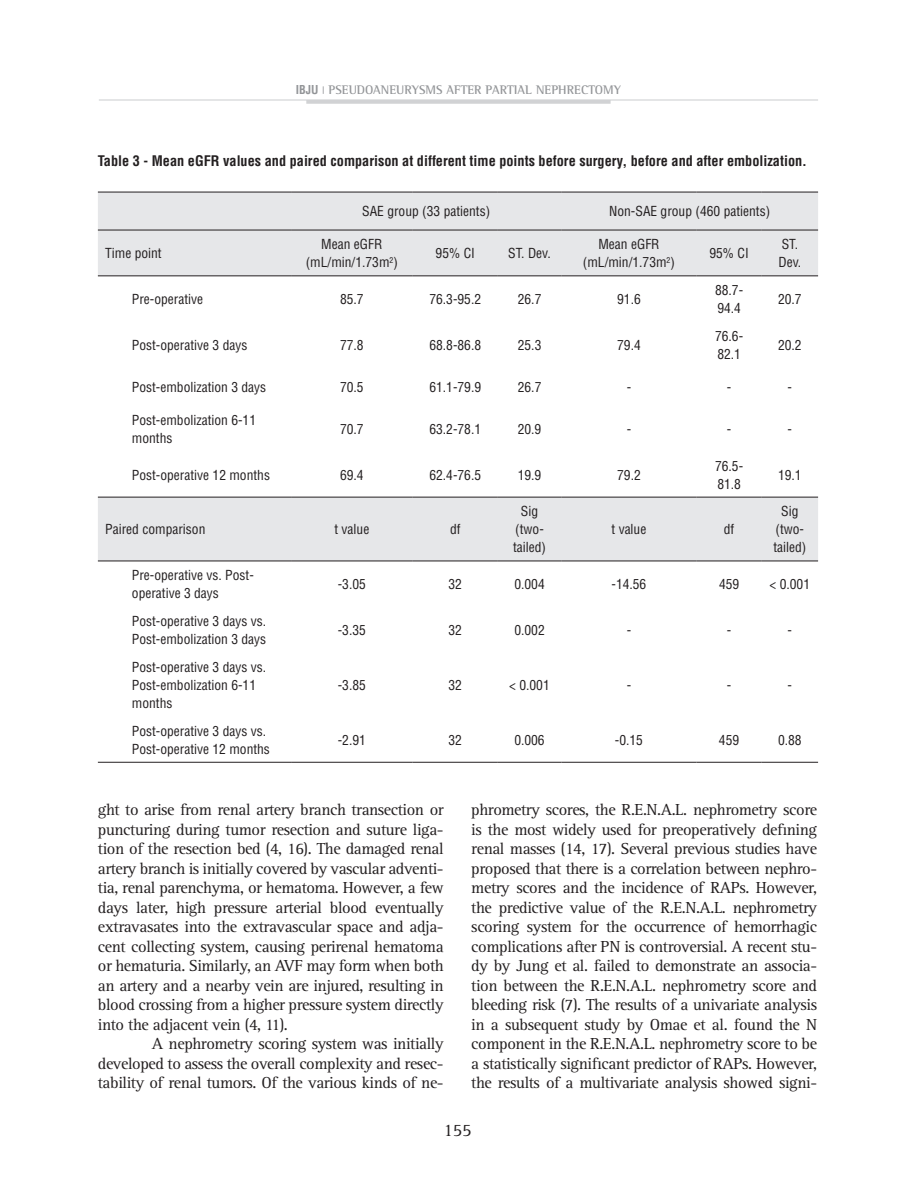
<style>
.page{position:relative;width:898px;height:1200px;background:#fff}
.page>*{position:absolute;margin:0;border:0;box-sizing:border-box;transform-origin:0 0}
.t1{font:18px "Rotis Serif";color:#231f20}
.t2{font:16.5px/19.5px "Rotis Serif";letter-spacing:-.025em;color:#231f20;text-align:justify}
.t3{font:700 condensed 14.25px "Helvetica";color:#231f20}
.t4{font:condensed 13.5px/18px "Helvetica";color:#231f20}
.t5{font:700 12.75px "Rotis Semi Serif";color:#939598}
.s1{font-family:"Helvetica";font-stretch:condensed;font-size:12px}
</style>
<div class="page">
<hr style="left:99px;top:99px;width:718px;height:2px;background:#dcdddf">
<hr style="left:306px;top:100px;width:304px;height:4px;background:#d1d2d4">
<svg style="left:98px;top:193px;width:719px;height:367px"></svg>
<hr style="left:98px;top:192px;width:193px;height:1px;background:#231f20">
<hr style="left:291px;top:192px;width:121px;height:1px;background:#231f20">
<hr style="left:412px;top:192px;width:85px;height:1px;background:#231f20">
<hr style="left:497px;top:192px;width:64px;height:1px;background:#231f20">
<hr style="left:561px;top:192px;width:135px;height:1px;background:#231f20">
<hr style="left:696px;top:192px;width:65px;height:1px;background:#231f20">
<hr style="left:761px;top:192px;width:56px;height:1px;background:#231f20">
<hr style="left:98px;top:229px;width:193px;height:1px;background:#231f20">
<hr style="left:291px;top:229px;width:121px;height:1px;background:#231f20">
<hr style="left:412px;top:229px;width:85px;height:1px;background:#231f20">
<hr style="left:497px;top:229px;width:64px;height:1px;background:#231f20">
<hr style="left:561px;top:229px;width:135px;height:1px;background:#231f20">
<hr style="left:696px;top:229px;width:65px;height:1px;background:#231f20">
<hr style="left:761px;top:229px;width:56px;height:1px;background:#231f20">
<hr style="left:98px;top:275px;width:193px;height:1px;background:#231f20">
<hr style="left:291px;top:275px;width:121px;height:1px;background:#231f20">
<hr style="left:412px;top:275px;width:85px;height:1px;background:#231f20">
<hr style="left:497px;top:275px;width:64px;height:1px;background:#231f20">
<hr style="left:561px;top:275px;width:135px;height:1px;background:#231f20">
<hr style="left:696px;top:275px;width:65px;height:1px;background:#231f20">
<hr style="left:761px;top:275px;width:56px;height:1px;background:#231f20">
<hr style="left:98px;top:496px;width:193px;height:1px;background:#231f20">
<hr style="left:291px;top:496px;width:121px;height:1px;background:#231f20">
<hr style="left:412px;top:496px;width:85px;height:1px;background:#231f20">
<hr style="left:497px;top:496px;width:64px;height:1px;background:#231f20">
<hr style="left:561px;top:496px;width:135px;height:1px;background:#231f20">
<hr style="left:696px;top:496px;width:65px;height:1px;background:#231f20">
<hr style="left:761px;top:496px;width:56px;height:1px;background:#231f20">
<hr style="left:98px;top:560px;width:193px;height:1px;background:#231f20">
<hr style="left:291px;top:560px;width:121px;height:1px;background:#231f20">
<hr style="left:412px;top:560px;width:85px;height:1px;background:#231f20">
<hr style="left:497px;top:560px;width:64px;height:1px;background:#231f20">
<hr style="left:561px;top:560px;width:135px;height:1px;background:#231f20">
<hr style="left:696px;top:560px;width:65px;height:1px;background:#231f20">
<hr style="left:761px;top:560px;width:56px;height:1px;background:#231f20">
<hr style="left:98px;top:761px;width:193px;height:1px;background:#231f20">
<hr style="left:291px;top:761px;width:121px;height:1px;background:#231f20">
<hr style="left:412px;top:761px;width:85px;height:1px;background:#231f20">
<hr style="left:497px;top:761px;width:64px;height:1px;background:#231f20">
<hr style="left:561px;top:761px;width:135px;height:1px;background:#231f20">
<hr style="left:696px;top:761px;width:65px;height:1px;background:#231f20">
<hr style="left:761px;top:761px;width:56px;height:1px;background:#231f20">
<p class="t5" style="left:296px;top:82px;width:326px"><span class="s1">IBJU</span> <sup>|</sup> PSEUDOANEURYSMS AFTER PARTIAL NEPHRECTOMY</p>
<p class="t3" style="left:98px;top:152px;width:710px">Table 3 - Mean eGFR values and paired comparison at different time points before surgery, before and after embolization.</p>
<p class="t4" style="left:362px;top:202px;width:129px">SAE group (33 patients)</p>
<p class="t4" style="left:609px;top:202px;width:162px">Non-SAE group (460 patients)</p>
<p class="t4" style="left:105px;top:244px;width:58px">Time point</p>
<p class="t4" style="left:306px;top:235px;width:94px;text-align:center">Mean eGFR (mL/min/1.73m<sup>2</sup>)</p>
<p class="t4" style="left:435px;top:244px;width:41px">95% CI</p>
<p class="t4" style="left:508px;top:244px;width:44px">ST. Dev.</p>
<p class="t4" style="left:582px;top:235px;width:94px;text-align:center">Mean eGFR (mL/min/1.73m<sup>2</sup>)</p>
<p class="t4" style="left:709px;top:244px;width:41px">95% CI</p>
<p class="t4" style="left:778px;top:235px;width:24px">ST.<br>Dev.</p>
<p class="t4" style="left:132px;top:290px;width:73px">Pre-operative</p>
<p class="t4" style="left:340px;top:290px;width:25px">85.7</p>
<p class="t4" style="left:429px;top:290px;width:53px">76.3-95.2</p>
<p class="t4" style="left:517px;top:290px;width:25px">26.7</p>
<p class="t4" style="left:617px;top:290px;width:25px">91.6</p>
<p class="t4" style="left:714px;top:281px;width:30px">88.7-<br>94.4</p>
<p class="t4" style="left:777px;top:290px;width:25px">20.7</p>
<p class="t4" style="left:132px;top:336px;width:117px">Post-operative 3 days</p>
<p class="t4" style="left:340px;top:336px;width:25px">77.8</p>
<p class="t4" style="left:429px;top:336px;width:53px">68.8-86.8</p>
<p class="t4" style="left:517px;top:336px;width:25px">25.3</p>
<p class="t4" style="left:617px;top:336px;width:25px">79.4</p>
<p class="t4" style="left:714px;top:327px;width:30px">76.6-<br>82.1</p>
<p class="t4" style="left:777px;top:336px;width:25px">20.2</p>
<p class="t4" style="left:132px;top:378px;width:136px">Post-embolization 3 days</p>
<p class="t4" style="left:340px;top:378px;width:25px">70.5</p>
<p class="t4" style="left:429px;top:378px;width:53px">61.1-79.9</p>
<p class="t4" style="left:517px;top:378px;width:25px">26.7</p>
<p class="t4" style="left:626px;top:378px;width:6px">-</p>
<p class="t4" style="left:726px;top:378px;width:6px">-</p>
<p class="t4" style="left:787px;top:378px;width:6px">-</p>
<p class="t4" style="left:132px;top:410px;width:126px">Post-embolization 6-11 months</p>
<p class="t4" style="left:340px;top:419px;width:25px">70.7</p>
<p class="t4" style="left:429px;top:419px;width:53px">63.2-78.1</p>
<p class="t4" style="left:517px;top:419px;width:25px">20.9</p>
<p class="t4" style="left:626px;top:419px;width:6px">-</p>
<p class="t4" style="left:726px;top:419px;width:6px">-</p>
<p class="t4" style="left:787px;top:419px;width:6px">-</p>
<p class="t4" style="left:132px;top:465px;width:139px">Post-operative 12 months</p>
<p class="t4" style="left:340px;top:465px;width:25px">69.4</p>
<p class="t4" style="left:429px;top:465px;width:53px">62.4-76.5</p>
<p class="t4" style="left:517px;top:465px;width:25px">19.9</p>
<p class="t4" style="left:617px;top:465px;width:25px">79.2</p>
<p class="t4" style="left:714px;top:456px;width:30px">76.5-<br>81.8</p>
<p class="t4" style="left:777px;top:465px;width:25px">19.1</p>
<p class="t4" style="left:105px;top:520px;width:102px">Paired comparison</p>
<p class="t4" style="left:334px;top:520px;width:36px">t value</p>
<p class="t4" style="left:450px;top:520px;width:12px">df</p>
<p class="t4" style="left:513px;top:502px;width:34px;text-align:center">Sig (two&shy;tailed)</p>
<p class="t4" style="left:773px;top:502px;width:34px;text-align:center">Sig (two&shy;tailed)</p>
<p class="t4" style="left:611px;top:520px;width:36px">t value</p>
<p class="t4" style="left:723px;top:520px;width:12px">df</p>
<p class="t4" style="left:132px;top:566px;width:123px">Pre-operative vs. Post&shy;operative 3 days</p>
<p class="t4" style="left:338px;top:575px;width:30px">-3.05</p>
<p class="t4" style="left:448px;top:575px;width:15px">32</p>
<p class="t4" style="left:514px;top:575px;width:32px">0.004</p>
<p class="t4" style="left:611px;top:575px;width:36px">-14.56</p>
<p class="t4" style="left:718px;top:575px;width:22px">459</p>
<p class="t4" style="left:769px;top:575px;width:42px">&lt; 0.001</p>
<p class="t4" style="left:132px;top:612px;width:136px">Post-operative 3 days vs.<br>Post-embolization 3 days</p>
<p class="t4" style="left:337px;top:621px;width:30px">-3.35</p>
<p class="t4" style="left:448px;top:621px;width:15px">32</p>
<p class="t4" style="left:514px;top:621px;width:32px">0.002</p>
<p class="t4" style="left:626px;top:621px;width:6px">-</p>
<p class="t4" style="left:726px;top:621px;width:6px">-</p>
<p class="t4" style="left:787px;top:621px;width:6px">-</p>
<p class="t4" style="left:132px;top:657px;width:136px">Post-operative 3 days vs.<br>Post-embolization 6-11 months</p>
<p class="t4" style="left:337px;top:675px;width:30px">-3.85</p>
<p class="t4" style="left:448px;top:675px;width:15px">32</p>
<p class="t4" style="left:509px;top:675px;width:42px">&lt; 0.001</p>
<p class="t4" style="left:626px;top:675px;width:6px">-</p>
<p class="t4" style="left:726px;top:675px;width:6px">-</p>
<p class="t4" style="left:787px;top:675px;width:6px">-</p>
<p class="t4" style="left:132px;top:721px;width:139px">Post-operative 3 days vs.<br>Post-operative 12 months</p>
<p class="t4" style="left:337px;top:730px;width:30px">-2.91</p>
<p class="t4" style="left:448px;top:730px;width:15px">32</p>
<p class="t4" style="left:514px;top:730px;width:32px">0.006</p>
<p class="t4" style="left:614px;top:730px;width:30px">-0.15</p>
<p class="t4" style="left:718px;top:730px;width:22px">459</p>
<p class="t4" style="left:777px;top:730px;width:25px">0.88</p>
<p class="t2" style="left:98px;top:800px;width:347px">ght to arise from renal artery branch transection or puncturing during tumor resection and suture liga&shy;tion of the resection bed (4, 16). The damaged renal artery branch is initially covered by vascular adventi&shy;tia, renal parenchyma, or hematoma. However, a few days later, high pressure arterial blood eventually extravasates into the extravascular space and adja&shy;cent collecting system, causing perirenal hematoma or hematuria. Similarly, an AVF may form when both an artery and a nearby vein are injured, resulting in blood crossing from a higher pressure system directly into the adjacent vein (4, 11).</p>
<p class="t2" style="left:98px;top:1034px;width:347px;text-indent:54px">A nephrometry scoring system was initially developed to assess the overall complexity and resec&shy;tability of renal tumors. Of the various kinds of ne-</p>
<p class="t2" style="left:471px;top:800px;width:347px">phrometry scores, the R.E.N.A.L. nephrometry score is the most widely used for preoperatively defining renal masses (14, 17). Several previous studies have proposed that there is a correlation between nephro&shy;metry scores and the incidence of RAPs. However, the predictive value of the R.E.N.A.L. nephrometry scoring system for the occurrence of hemorrhagic complications after PN is controversial. A recent stu&shy;dy by Jung et al. failed to demonstrate an associa&shy;tion between the R.E.N.A.L. nephrometry score and bleeding risk (7). The results of a univariate analysis in a subsequent study by Omae et al. found the N component in the R.E.N.A.L. nephrometry score to be a statistically significant predictor of RAPs. However, the results of a multivariate analysis showed signi-</p>
<p class="t1" style="left:443px;top:1119px;width:30px">155</p>
</div>
